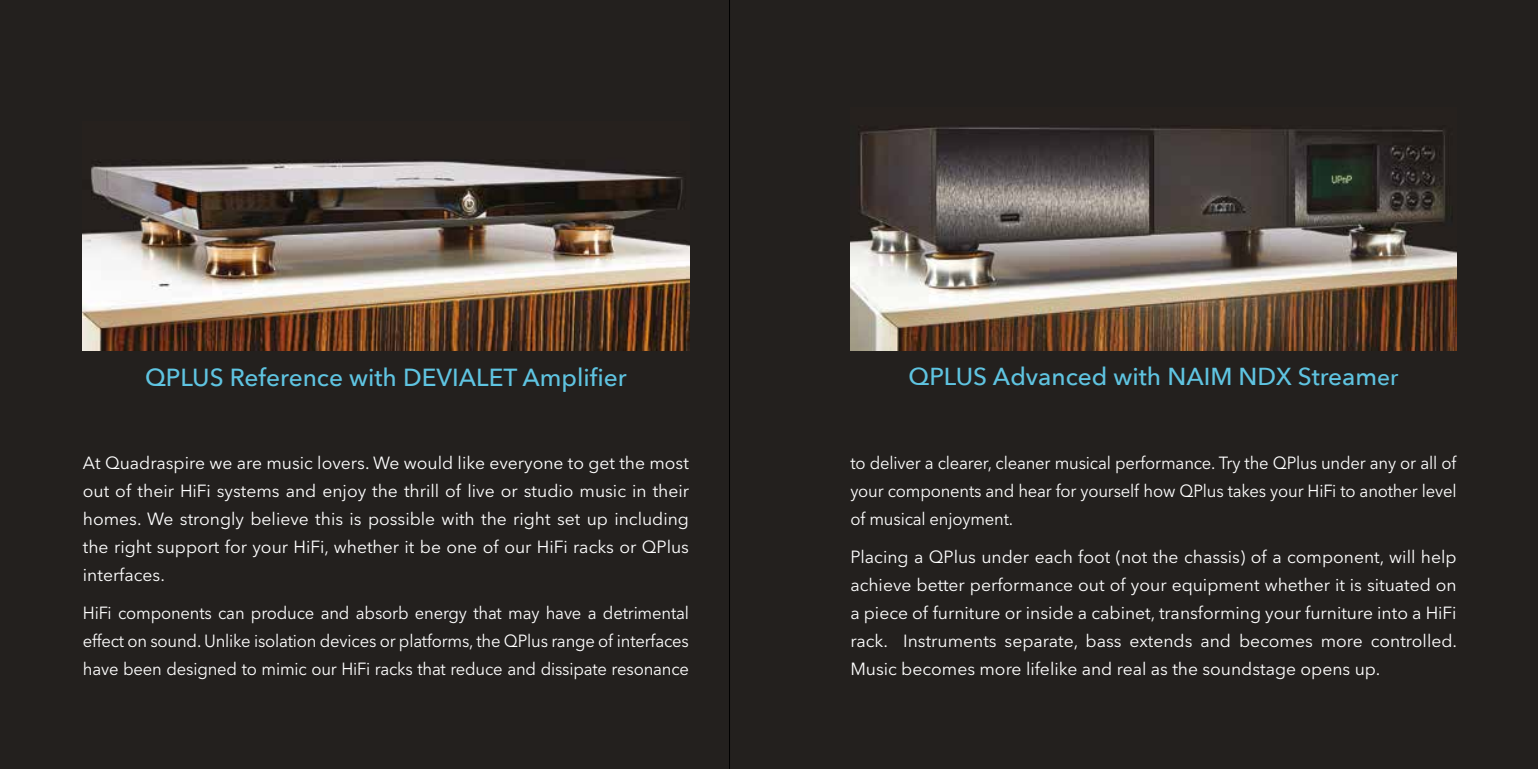
<style>
.page{position:relative;width:1538px;height:769px;background:#fff}
.page>*{position:absolute;margin:0;border:0;box-sizing:border-box;transform-origin:0 0}
.t1{font:500 24.5px "Avenir Next LT Pro";color:#5fc4e1}
.t2{font:500 24.5px "Avenir Next";color:#5fc4e1}
.t3{font:17.5px/28px "Avenir Next LT Pro";letter-spacing:-.01em;color:#fff;text-align:justify}
.t4{font:17.5px/28px "Avenir Next LT Pro";letter-spacing:-.01em;color:#fff;text-align:justify;scale:.95 1}
.s1{font-size:22.75px}
</style>
<div class="page">
<div style="left:0;top:0;width:729px;height:769px;background:#23201e"></div>
<img style="left:83px;top:121px;width:606px;height:229px">
<div style="left:729px;top:0;width:809px;height:769px;background:#23201e"></div>
<img style="left:850px;top:108px;width:606px;height:242px">
<h1 class="t1" style="left:145px;top:363px;width:483px">QPLUS Reference with DEVIALET Amplifier</h1>
<h1 class="t2" style="left:909px;top:356px;width:491px">QPLUS Advanced with NAIM NDX Stream<span class="s1">er</span></h1>
<p class="t3" style="left:83px;top:448px;width:608px">At Quadraspire we are music lovers. We would like everyone to get the most out of their HiFi systems and enjoy the thrill of live or studio music in their homes. We strongly believe this is possible with the right set up including the right support for your HiFi, whether it be one of our HiFi racks or QPlus interfaces.</p>
<p class="t4" style="left:83px;top:599px;width:639px">HiFi components can produce and absorb energy that may have a detrimental effect on sound. Unlike isolation devices or platforms, the QPlus range of interfaces have been designed to mimic our HiFi racks that reduce and dissipate resonance</p>
<p class="t4" style="left:850px;top:448px;width:640px">to deliver a clearer, cleaner musical performance. Try the QPlus under any or all of your components and hear for yourself how QPlus takes your HiFi to another level of musical enjoyment.</p>
<p class="t3" style="left:850px;top:543px;width:608px">Placing a QPlus under each foot (not the chassis) of a component, will help achieve better performance out of your equipment whether it is situated on a piece of furniture or inside a cabinet, transforming your furniture into a HiFi rack. Instruments separate, bass extends and becomes more controlled.<br>Music becomes more lifelike and real as the soundstage opens up.</p>
</div>
